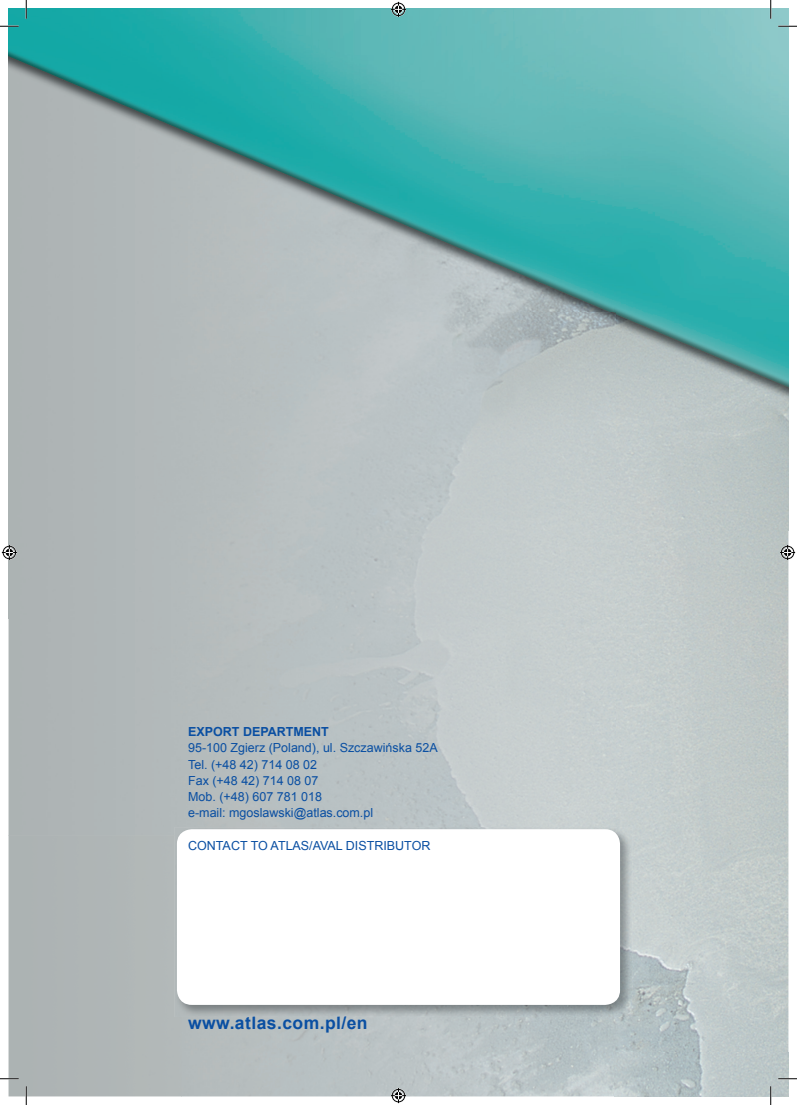
<style>
.page{position:relative;width:797px;height:1105px;background:#fff}
.page>*{position:absolute;margin:0;border:0;box-sizing:border-box;transform-origin:0 0}
.t1{font:700 17.5px "Arial";letter-spacing:.025em;color:#0a4fa2}
.t2{font:12.5px/16.2px "Arial";color:#0a4fa2}
.t3{font:700 12.5px "Arial";color:#0a4fa2}
</style>
<div class="page">
<img style="left:9px;top:9px;width:606px;height:609px">
<img style="left:615px;top:9px;width:173px;height:1087px">
<img style="left:181px;top:1017px;width:434px;height:79px">
<div style="left:188px;top:1017px;width:178px;height:15px;background:#b7bec0"></div>
<img style="left:175px;top:827px;width:457px;height:190px">
<div style="left:177px;top:829px;width:443px;height:176px;background:#fff;border-radius:15px"></div>
<svg style="left:0;top:25px;width:19px;height:2px"></svg>
<svg style="left:778px;top:25px;width:19px;height:2px"></svg>
<svg style="left:0;top:1078px;width:19px;height:1px"></svg>
<svg style="left:778px;top:1078px;width:19px;height:1px"></svg>
<svg style="left:25px;top:0;width:2px;height:19px"></svg>
<svg style="left:25px;top:1086px;width:2px;height:19px"></svg>
<svg style="left:770px;top:0;width:1px;height:19px"></svg>
<svg style="left:770px;top:1086px;width:1px;height:19px"></svg>
<svg style="left:391px;top:2px;width:15px;height:15px"></svg>
<svg style="left:391px;top:1088px;width:15px;height:15px"></svg>
<svg style="left:2px;top:545px;width:15px;height:15px"></svg>
<svg style="left:780px;top:545px;width:15px;height:15px"></svg>
<p class="t3" style="left:188px;top:723px;width:142px">EXPORT DEPARTMENT</p>
<p class="t2" style="left:188px;top:740px;width:251px">95-100 Zgierz (Poland), ul. Szczawińska 52A<br>Tel. (+48 42) 714 08 02<br>Fax (+48 42) 714 08 07<br>Mob. (+48) 607 781 018<br>e-mail: mgoslawski@atlas.com.pl</p>
<p class="t2" style="left:188px;top:837px;width:244px">CONTACT TO ATLAS/AVAL DISTRIBUTOR</p>
<h1 class="t1" style="left:188px;top:1011px;width:181px">www.atlas.com.pl/en</h1>
</div>
